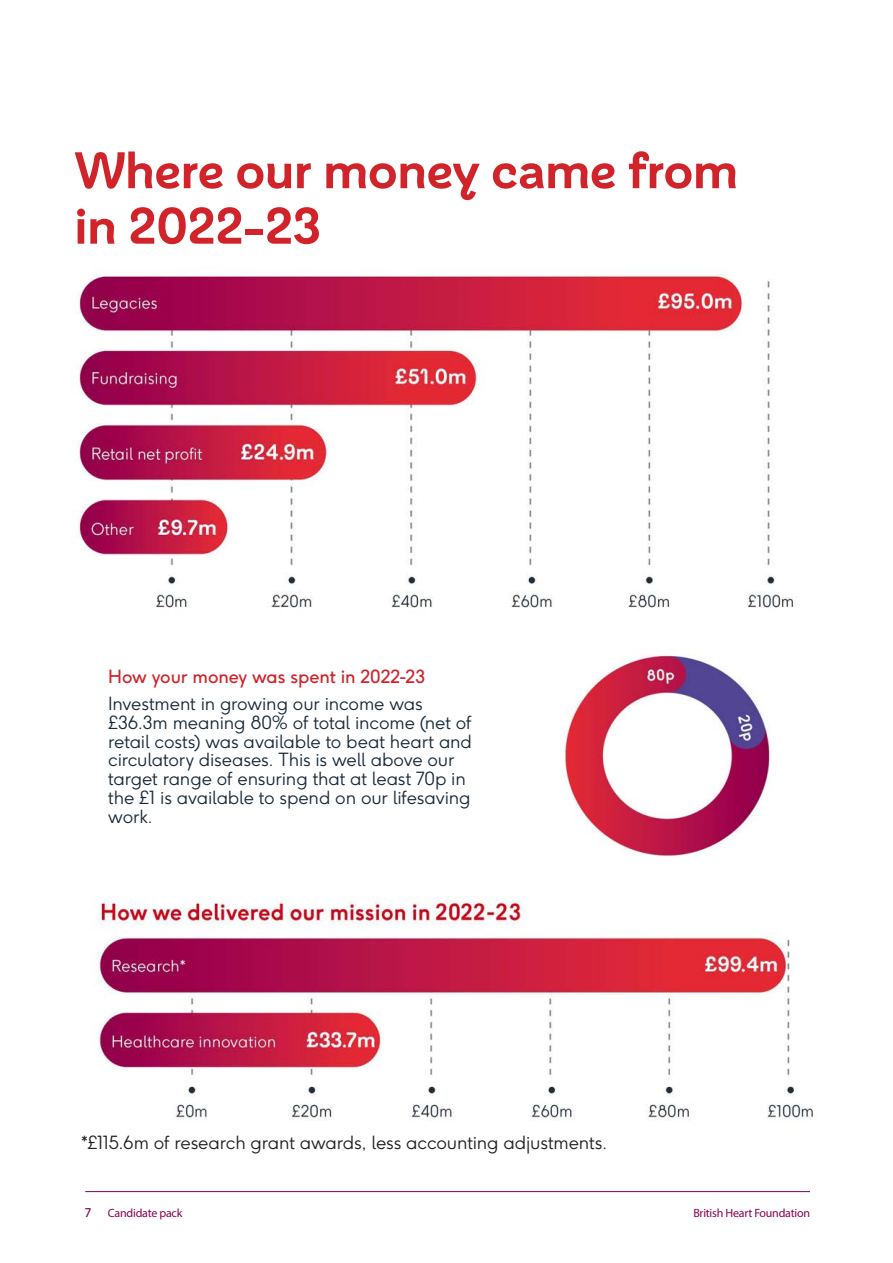
<style>
.page{position:relative;width:893px;height:1263px;background:#fff}
.page>*{position:absolute;margin:0;border:0;box-sizing:border-box;transform-origin:0 0}
.TW_Intro_para_bold{font:700 51px/55.5px "BHF Beats";letter-spacing:-.005em;color:#d1232a}
.TW_Body_copy{font:300 18px/18.8px "F37 Ginger";letter-spacing:-.01em;color:#172938}
.TW_Body_copy-2{font:300 18px "F37 Ginger";letter-spacing:-.01em;color:#231f20}
.TW_Body_copy-3{font:18px "F37 Ginger";letter-spacing:-.01em;color:#d1232a}
.t1{font:12px "Myriad Pro";letter-spacing:-.02em;color:#8b014f}
.t2{font:12px "F37 Ginger";color:#8b014f}
</style>
<div class="page">
<hr style="left:85px;top:1191px;width:725px;height:1px;background:#8b014f">
<img style="left:74px;top:274px;width:720px;height:334px">
<img style="left:564px;top:655px;width:206px;height:202px">
<img style="left:93px;top:896px;width:720px;height:225px">
<p class="TW_Intro_para_bold" style="left:74px;top:143px;width:665px">Where our money came from in 2022-23</p>
<p class="TW_Body_copy-3" style="left:108px;top:665px;width:319px">How your money was spent in 2022-23</p>
<p class="TW_Body_copy" style="left:108px;top:694px;width:365px">Investment in growing our income was £36.3m meaning 80% of total income (net of retail costs) was available to beat heart and circulatory diseases. This is well above our target range of ensuring that at least 70p in the £1 is available to spend on our lifesaving work.</p>
<p class="TW_Body_copy-2" style="left:81px;top:1131px;width:524px">*£115.6m of research grant awards, less accounting adjustments.</p>
<p class="t2" style="left:85px;top:1205px;width:8px">7</p>
<p class="t1" style="left:108px;top:1206px;width:76px">Candidate pack</p>
<p class="t1" style="left:693px;top:1206px;width:118px">British Heart Foundation</p>
</div>
